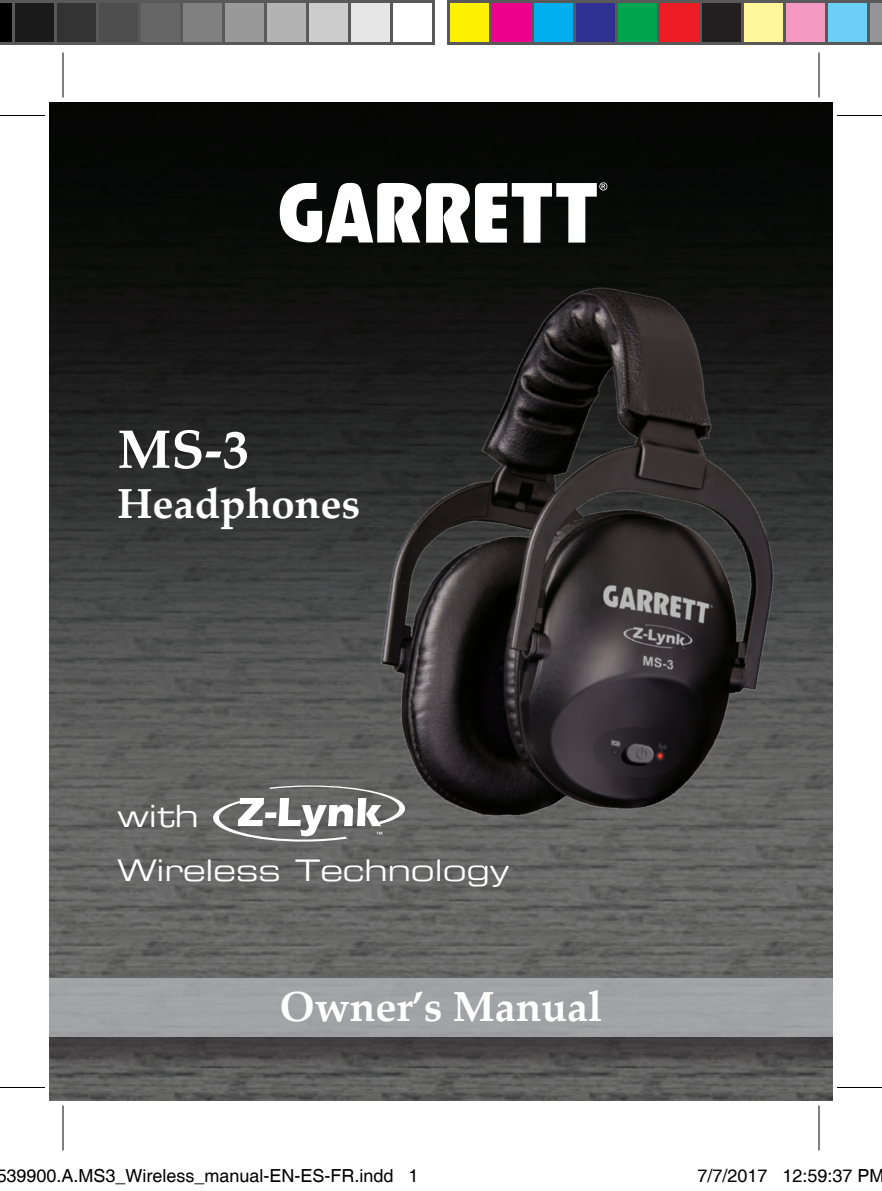
<style>
.page{position:relative;width:882px;height:1191px;background:#fff}
.page>*{position:absolute;margin:0;border:0;box-sizing:border-box;transform-origin:0 0}
.t1{font:700 54px "Palatino Linotype";color:#fff}
.t2{font:700 42px "Palatino Linotype";color:#fff}
.t3{font:30.3px "Eurostile Extended Two";color:#fff}
.t4{font:29.4px "Eurostile Extended Two";color:#fff}
.t5{font:18px "Helvetica";color:#000}
</style>
<div class="page">
<img style="left:50px;top:102px;width:782px;height:999px">
<svg style="left:280px;top:182px;width:327px;height:61px"></svg>
<svg style="left:213px;top:785px;width:51px;height:57px"></svg>
<img style="left:264px;top:250px;width:568px;height:674px">
<div style="left:50px;top:982px;width:782px;height:92px;background:#231f20;opacity:.75"></div>
<div style="left:50px;top:978px;width:782px;height:58px;background:#a2a2a5"></div>
<hr style="left:0;top:115px;width:45px;height:1px;background:#000">
<hr style="left:837px;top:115px;width:45px;height:1px;background:#000">
<hr style="left:0;top:1087px;width:45px;height:1px;background:#000">
<hr style="left:837px;top:1087px;width:45px;height:1px;background:#000">
<hr style="left:62px;top:52px;width:2px;height:46px;background:#000">
<hr style="left:62px;top:1106px;width:2px;height:44px;background:#000">
<hr style="left:818px;top:52px;width:2px;height:46px;background:#000">
<hr style="left:818px;top:1106px;width:2px;height:44px;background:#000">
<svg style="left:0;top:0;width:12px;height:45px"></svg>
<div style="left:14px;top:2px;width:42px;height:42px;background:#1a1a1a"></div>
<div style="left:12px;top:0;width:45px;height:45px;border:3px solid #595959"></div>
<div style="left:56px;top:2px;width:41px;height:42px;background:#333"></div>
<div style="left:54px;top:0;width:45px;height:45px;border:3px solid #595959"></div>
<div style="left:98px;top:2px;width:42px;height:42px;background:#4d4d4d"></div>
<div style="left:96px;top:0;width:45px;height:45px;border:3px solid #595959"></div>
<div style="left:140px;top:2px;width:41px;height:42px;background:#666"></div>
<div style="left:138px;top:0;width:45px;height:45px;border:3px solid #595959"></div>
<div style="left:182px;top:2px;width:42px;height:42px;background:#808080"></div>
<div style="left:180px;top:0;width:45px;height:45px;border:3px solid #595959"></div>
<div style="left:224px;top:2px;width:41px;height:42px;background:#999"></div>
<div style="left:222px;top:0;width:45px;height:45px;border:3px solid #595959"></div>
<div style="left:266px;top:2px;width:42px;height:42px;background:#b3b3b3"></div>
<div style="left:264px;top:0;width:45px;height:45px;border:3px solid #595959"></div>
<div style="left:308px;top:2px;width:41px;height:42px;background:#ccc"></div>
<div style="left:306px;top:0;width:45px;height:45px;border:3px solid #595959"></div>
<div style="left:350px;top:2px;width:42px;height:42px;background:#e6e6e6"></div>
<div style="left:348px;top:0;width:45px;height:45px;border:3px solid #595959"></div>
<div style="left:390px;top:0;width:45px;height:45px;border:3px solid #595959"></div>
<div style="left:448px;top:2px;width:42px;height:42px;background:#fff101"></div>
<div style="left:447px;top:0;width:45px;height:45px;border:3px solid #595959"></div>
<div style="left:490px;top:2px;width:42px;height:42px;background:#ed028c"></div>
<div style="left:489px;top:0;width:45px;height:45px;border:3px solid #595959"></div>
<div style="left:532px;top:2px;width:42px;height:42px;background:#00aeef"></div>
<div style="left:531px;top:0;width:45px;height:45px;border:3px solid #595959"></div>
<div style="left:574px;top:2px;width:42px;height:42px;background:#2e3092"></div>
<div style="left:573px;top:0;width:45px;height:45px;border:3px solid #595959"></div>
<div style="left:616px;top:2px;width:42px;height:42px;background:#00a54f"></div>
<div style="left:615px;top:0;width:45px;height:45px;border:3px solid #595959"></div>
<div style="left:658px;top:2px;width:42px;height:42px;background:#ee1d23"></div>
<div style="left:657px;top:0;width:45px;height:45px;border:3px solid #595959"></div>
<div style="left:700px;top:2px;width:42px;height:42px;background:#231f20"></div>
<div style="left:699px;top:0;width:45px;height:45px;border:3px solid #595959"></div>
<div style="left:742px;top:2px;width:42px;height:42px;background:#fff79a"></div>
<div style="left:741px;top:0;width:45px;height:45px;border:3px solid #595959"></div>
<div style="left:784px;top:2px;width:42px;height:42px;background:#f499c2"></div>
<div style="left:783px;top:0;width:45px;height:45px;border:3px solid #595959"></div>
<div style="left:826px;top:2px;width:42px;height:42px;background:#6bcff6"></div>
<div style="left:825px;top:0;width:45px;height:45px;border:3px solid #595959"></div>
<svg style="left:867px;top:0;width:15px;height:45px"></svg>
<h1 class="t1" style="left:117px;top:411px;width:133px">MS-3</h1>
<h2 class="t2" style="left:117px;top:474px;width:244px">Headphones</h2>
<h3 class="t3" style="left:117px;top:796px;width:83px">with</h3>
<h3 class="t4" style="left:117px;top:850px;width:394px">Wireless Technology</h3>
<h2 class="t2" style="left:280px;top:976px;width:324px">Owner’s Manual</h2>
<p class="t5" style="left:-3px;top:1165px;width:424px">539900.A.MS3_Wireless_manual-EN-ES-FR.indd 1</p>
<p class="t5" style="left:698px;top:1165px;width:189px">7/7/2017 12:59:37 PM</p>
</div>
